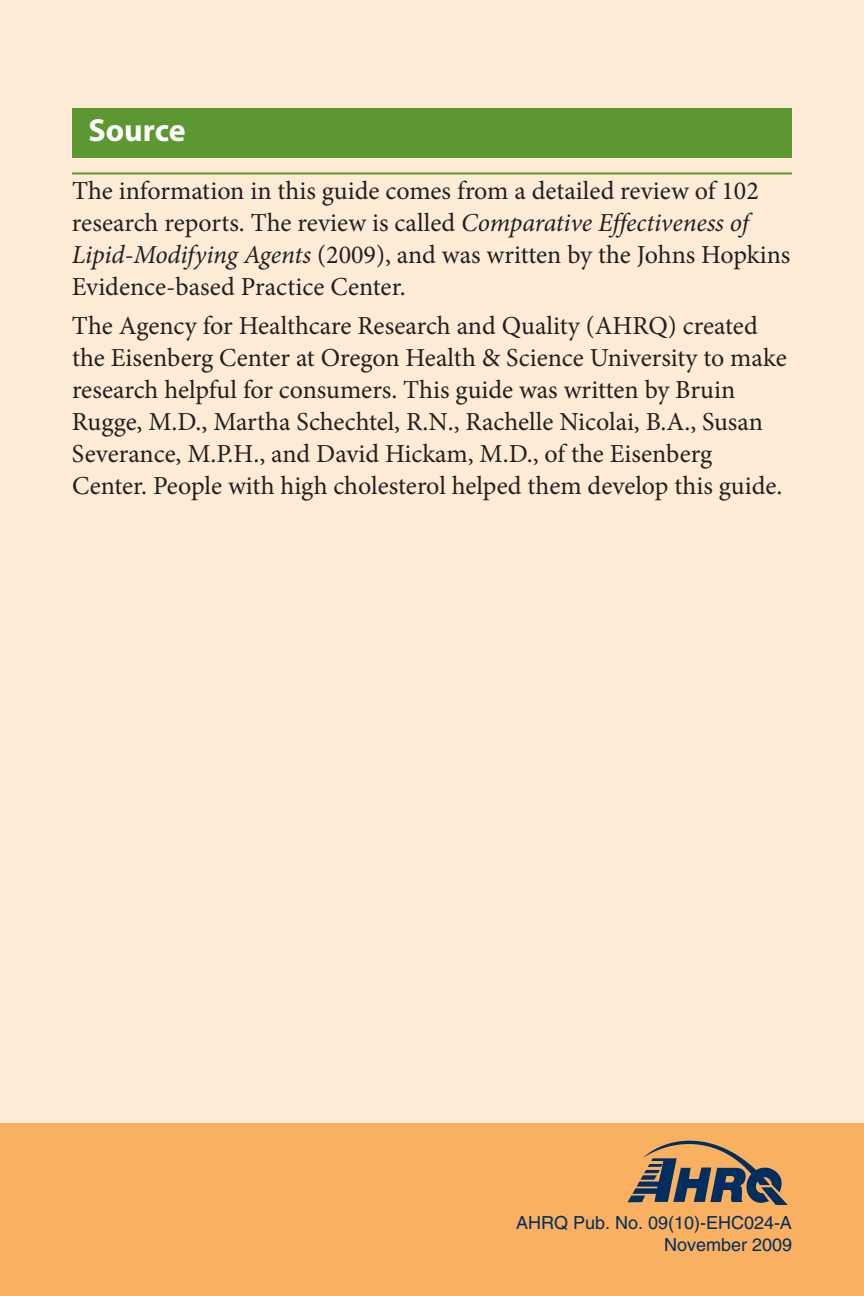
<style>
.page{position:relative;width:864px;height:1296px;background:#feebd6}
.page>*{position:absolute;margin:0;border:0;box-sizing:border-box;transform-origin:0 0}
.t1{font:700 32px "Myriad";color:#fff}
.t2{font:26px/32px "Minion Pro";color:#231f20}
.t3{font:18px/21.6px "Helvetica";color:#002e5e;text-align:right}
.s1{font-style:italic}
</style>
<div class="page">
<div style="left:0;top:1123px;width:864px;height:173px;background:#fab061"></div>
<img style="left:627px;top:1140px;width:161px;height:65px">
<hr style="left:72px;top:172px;width:720px;height:2px;background:#5c9731">
<div style="left:72px;top:109px;width:720px;height:49px;background:#5c9731"></div>
<p class="t1" style="left:88px;top:119px;width:99px">Source</p>
<p class="t2" style="left:72px;top:177px;width:720px">The information in this guide comes from a detailed review of 102 research reports. The review is called <span class="s1">Comparative Effectiveness of Lipid-Modifying Agents</span> (2009), and was written by the Johns Hopkins Evidence-based Practice Center.</p>
<p class="t2" style="left:72px;top:312px;width:716px">The Agency for Healthcare Research and Quality (AHRQ) created the Eisenberg Center at Oregon Health &amp; Science University to make research helpful for consumers. This guide was written by Bruin Rugge, M.D., Martha Schechtel, R.N., Rachelle Nicolai, B.A., Susan Severance, M.P.H., and David Hickam, M.D., of the Eisenberg Center. People with high cholesterol helped them develop this guide.</p>
<p class="t3" style="left:516px;top:1214px;width:277px">AHRQ Pub. No. 09(10)-EHC024-A<br>November 2009</p>
</div>
